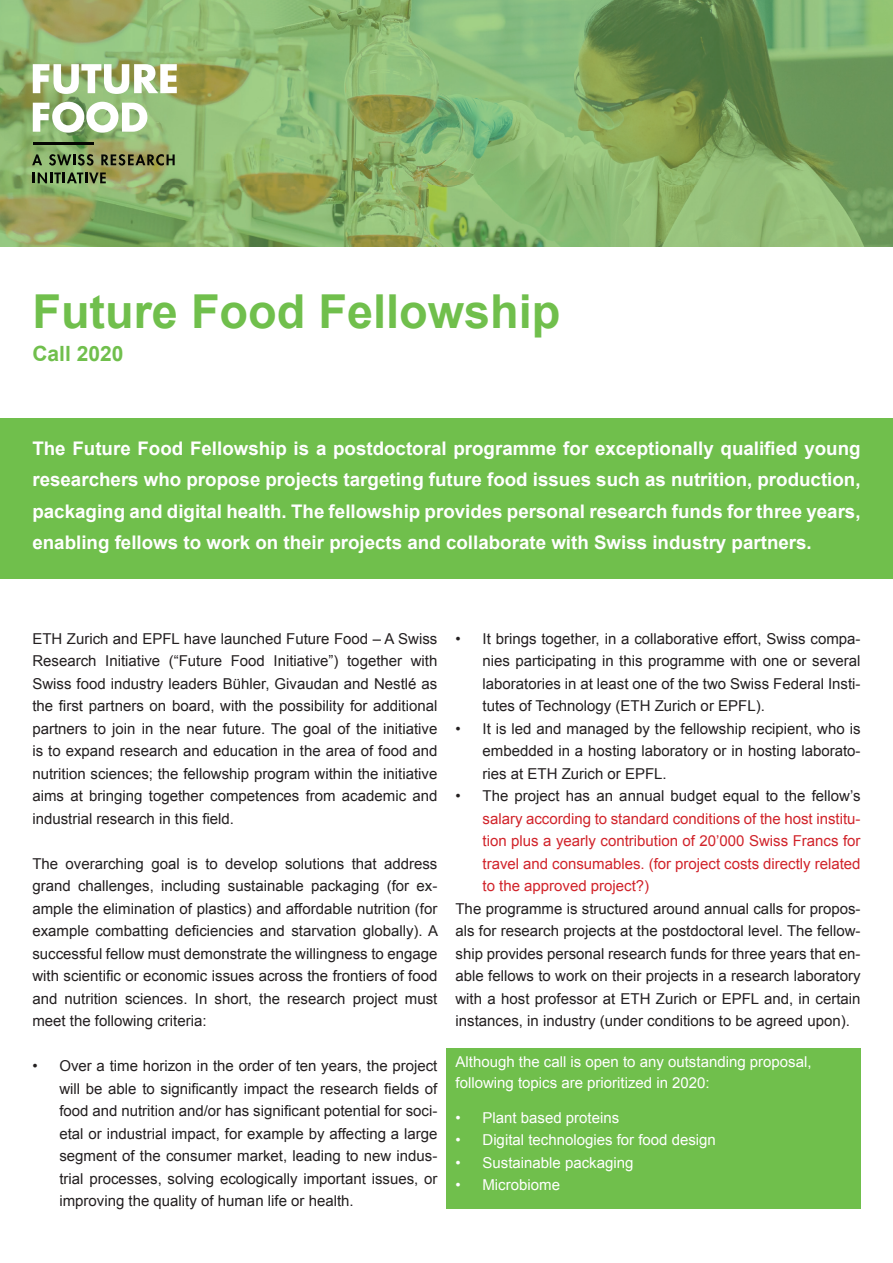
<style>
.page{position:relative;width:893px;height:1263px;background:#fff}
.page>*{position:absolute;margin:0;border:0;box-sizing:border-box;transform-origin:0 0}
.t1{font:700 46.8px "Arial";color:#70bf4c}
.t2{font:700 21px "Arial";color:#70bf4c}
.t3{font:700 18.75px/31.5px "Arial";color:#fff;text-align:justify}
.t4{font:15px/22.5px "Arial";color:#231f20;text-align:justify}
.t5{font:15px/22.5px "Arial";color:#d1232a;text-align:justify}
.t6{font:15px/21.6px "Arial";color:#fff}
.s1{color:#231f20}
</style>
<div class="page">
<div style="left:446px;top:1049px;width:415px;height:160px;background:#70bf4c"></div>
<div style="left:0;top:419px;width:893px;height:160px;background:#70bf4c"></div>
<img style="left:0;top:0;width:893px;height:246px">
<svg style="left:33px;top:64px;width:144px;height:30px"></svg>
<svg style="left:33px;top:102px;width:114px;height:31px"></svg>
<hr style="left:33px;top:143px;width:60px;height:2px;background:#040503">
<svg style="left:32px;top:154px;width:10px;height:11px"></svg>
<svg style="left:101px;top:154px;width:74px;height:12px"></svg>
<svg style="left:49px;top:154px;width:45px;height:12px"></svg>
<svg style="left:33px;top:172px;width:73px;height:11px"></svg>
<p class="t1" style="left:32px;top:281px;width:529px">Future Food Fellowship</p>
<p class="t2" style="left:32px;top:340px;width:93px">Call 2020</p>
<p class="t3" style="left:32px;top:433px;width:830px">The Future Food Fellowship is a postdoctoral programme for exceptionally qualified young researchers who propose projects targeting future food issues such as nutrition, production, packaging and digital health. The fellowship provides personal research funds for three years, enabling fellows to work on their projects and collaborate with Swiss industry partners.</p>
<p class="t4" style="left:32px;top:627px;width:407px">ETH Zurich and EPFL have launched Future Food – A Swiss Research Initiative (“Future Food Initiative”) together with Swiss food industry leaders Bühler, Givaudan and Nestlé as the first partners on board, with the possibility for additional partners to join in the near future. The goal of the initiative is to expand research and education in the area of food and nutrition sciences; the fellowship program within the initiative aims at bringing together competences from academic and industrial research in this field.</p>
<p class="t4" style="left:32px;top:852px;width:407px">The overarching goal is to develop solutions that address grand challenges, including sustainable packaging (for ex&shy;ample the elimination of plastics) and affordable nutrition (for example combatting deficiencies and starvation globally). A successful fellow must demonstrate the willingness to engage with scientific or economic issues across the frontiers of food and nutrition sciences. In short, the research project must meet the following criteria:</p>
<p class="t4" style="left:59px;top:1055px;width:380px;text-indent:-27px">• Over a time horizon in the order of ten years, the project will be able to significantly impact the research fields of food and nutrition and/or has significant potential for soci&shy;etal or industrial impact, for example by affecting a large segment of the consumer market, leading to new indus&shy;trial processes, solving ecologically important issues, or improving the quality of human life or health.</p>
<p class="t4" style="left:482px;top:627px;width:380px;text-indent:-27px">• It brings together, in a collaborative effort, Swiss compa&shy;nies participating in this programme with one or several laboratories in at least one of the two Swiss Federal Insti&shy;tutes of Technology (ETH Zurich or EPFL).</p>
<p class="t4" style="left:482px;top:717px;width:380px;text-indent:-27px">• It is led and managed by the fellowship recipient, who is embedded in a hosting laboratory or in hosting laborato&shy;ries at ETH Zurich or EPFL.</p>
<p class="t5" style="left:482px;top:785px;width:380px;text-indent:-27px"><span class="s1">• The project has an annual budget equal to the fellow’s </span>salary according to standard conditions of the host institu&shy;tion plus a yearly contribution of 20’000 Swiss Francs for travel and consumables. (for project costs directly related to the approved project?)</p>
<p class="t4" style="left:455px;top:897px;width:407px">The programme is structured around annual calls for propos&shy;als for research projects at the postdoctoral level. The fellow&shy;ship provides personal research funds for three years that en&shy;able fellows to work on their projects in a research laboratory with a host professor at ETH Zurich or EPFL and, in certain instances, in industry (under conditions to be agreed upon).</p>
<p class="t6" style="left:455px;top:1051px;width:358px">Although the call is open to any outstanding proposal, following topics are prioritized in 2020:</p>
<p class="t6" style="left:455px;top:1107px;width:165px">• Plant based proteins</p>
<p class="t6" style="left:455px;top:1129px;width:262px">• Digital technologies for food design</p>
<p class="t6" style="left:455px;top:1152px;width:179px">• Sustainable packaging</p>
<p class="t6" style="left:455px;top:1174px;width:106px">• Microbiome</p>
</div>
